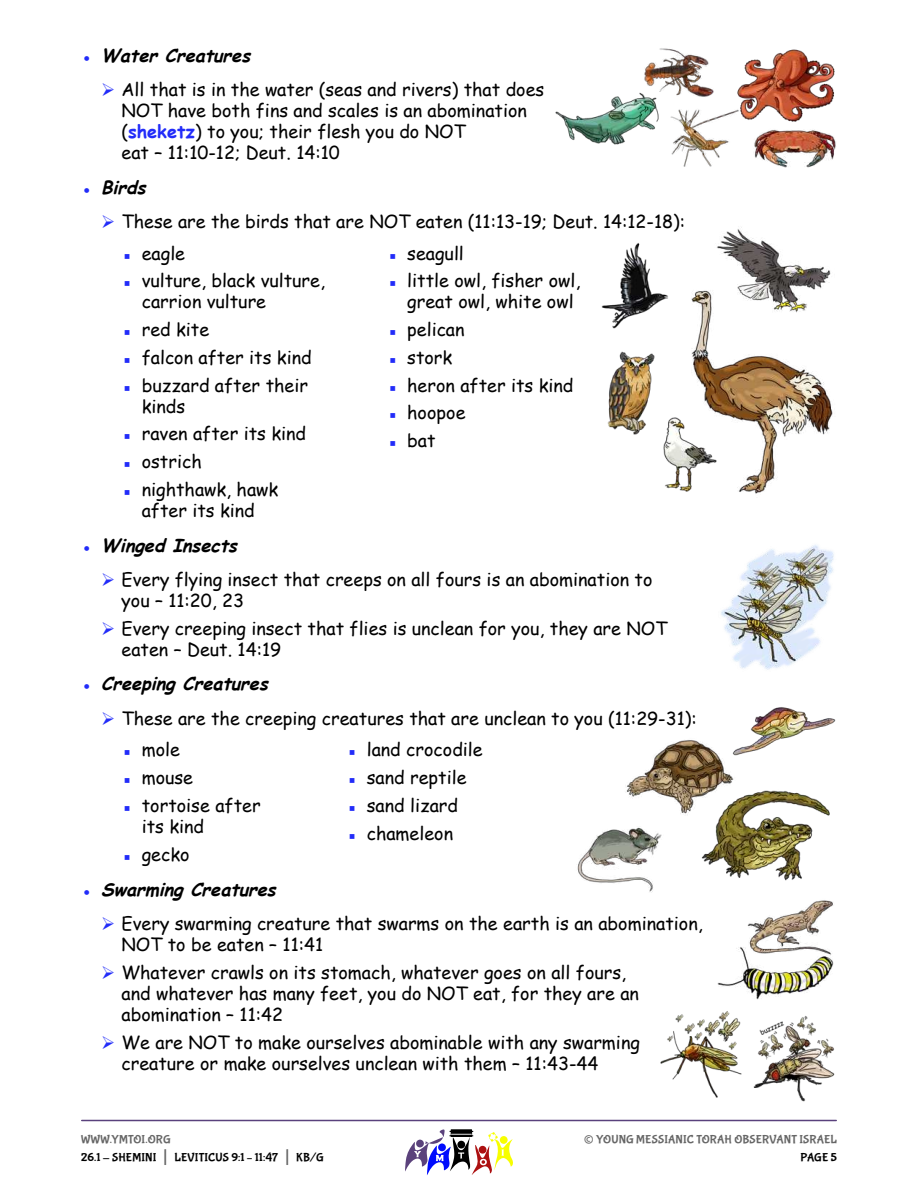
<style>
.page{position:relative;width:918px;height:1188px;background:#fff}
.page>*{position:absolute;margin:0;border:0;box-sizing:border-box;transform-origin:0 0}
.t1{font:27px "Bubblegum Sans";color:#666}
.t2{font:18px/21px "Comic Sans MS";color:#000}
.t3{font:12px/18px "Bubblegum Sans";letter-spacing:.01em;color:#000}
.t4{font:12px "Bubblegum Sans";letter-spacing:.01em;color:#666}
.s1{color:#222cf9}
.s2{font-weight:700;font-style:italic}
.s3{font-weight:700;color:#222cf9}
.s4{color:#666}
.s5{font-size:21px;color:#666}
</style>
<div class="page">
<hr style="left:82px;top:1120px;width:754px;height:1px;background:#59417c">
<svg style="left:405px;top:1129px;width:108px;height:46px"></svg>
<img style="left:555px;top:92px;width:92px;height:53px">
<img style="left:644px;top:48px;width:31px;height:39px">
<img style="left:670px;top:109px;width:28px;height:58px">
<img style="left:735px;top:49px;width:57px;height:73px">
<img style="left:754px;top:129px;width:82px;height:39px">
<img style="left:717px;top:227px;width:114px;height:86px">
<img style="left:601px;top:243px;width:67px;height:86px">
<img style="left:607px;top:351px;width:48px;height:84px">
<img style="left:691px;top:286px;width:95px;height:208px">
<img style="left:663px;top:414px;width:56px;height:80px">
<img style="left:721px;top:545px;width:94px;height:125px">
<img style="left:626px;top:740px;width:71px;height:75px">
<img style="left:732px;top:707px;width:104px;height:49px">
<img style="left:698px;top:787px;width:132px;height:94px">
<img style="left:747px;top:900px;width:86px;height:43px">
<img style="left:577px;top:827px;width:85px;height:66px">
<img style="left:717px;top:943px;width:117px;height:57px">
<img style="left:660px;top:1012px;width:66px;height:70px">
<img style="left:753px;top:1017px;width:50px;height:73px">
<p class="t2" style="left:122px;top:40px;width:424px;line-height:34.5px;text-indent:-40px"><span class="s1">●</span> <span class="s2">Water Creatures<br></span>All that is in the water (seas and rivers) that does</p>
<p class="t2" style="left:122px;top:102px;width:407px">NOT have both fins and scales is an abomination (<span class="s3">sheketz</span>) to you; their flesh you do NOT<br>eat – 11:10-12; Deut. 14:10</p>
<p class="t2" style="left:122px;top:172px;width:565px;line-height:34.5px;text-indent:-40px"><span class="s1">●</span> <span class="s2">Birds<br></span>These are the birds that are NOT eaten (11:13-19; Deut. 14:12-18):</p>
<p class="t2" style="left:122px;top:244px;width:65px"><span class="s1">▪</span> eagle</p>
<p class="t2" style="left:142px;top:272px;width:185px;text-indent:-20px"><span class="s1">▪</span> vulture, black vulture, carrion vulture</p>
<p class="t2" style="left:122px;top:321px;width:89px"><span class="s1">▪</span> red kite</p>
<p class="t2" style="left:122px;top:349px;width:192px"><span class="s1">▪</span> falcon after its kind</p>
<p class="t2" style="left:142px;top:376px;width:168px;text-indent:-20px"><span class="s1">▪</span> buzzard after their kinds</p>
<p class="t2" style="left:122px;top:425px;width:186px"><span class="s1">▪</span> raven after its kind</p>
<p class="t2" style="left:122px;top:453px;width:82px"><span class="s1">▪</span> ostrich</p>
<p class="t2" style="left:122px;top:481px;width:158px;text-align:center"><span class="s1">▪</span> nighthawk, hawk after its kind</p>
<p class="t2" style="left:387px;top:244px;width:78px"><span class="s1">▪</span> seagull</p>
<p class="t2" style="left:407px;top:272px;width:175px;text-indent:-20px"><span class="s1">▪</span> little owl, fisher owl, great owl, white owl</p>
<p class="t2" style="left:387px;top:321px;width:79px"><span class="s1">▪</span> pelican</p>
<p class="t2" style="left:387px;top:349px;width:67px"><span class="s1">▪</span> stork</p>
<p class="t2" style="left:387px;top:376px;width:188px"><span class="s1">▪</span> heron after its kind</p>
<p class="t2" style="left:387px;top:404px;width:80px"><span class="s1">▪</span> hoopoe</p>
<p class="t2" style="left:387px;top:432px;width:50px"><span class="s1">▪</span> bat</p>
<p class="t2" style="left:122px;top:530px;width:533px;line-height:34.5px;text-indent:-40px"><span class="s1">●</span> <span class="s2">Winged Insects<br></span>Every flying insect that creeps on all fours is an abomination to</p>
<p class="t2" style="left:122px;top:589px;width:547px;line-height:27.8px">you – 11:20, 23<br>Every creeping insect that flies is unclean for you, they are NOT</p>
<p class="t2" style="left:122px;top:641px;width:161px">eaten – Deut. 14:19</p>
<p class="t2" style="left:122px;top:668px;width:577px;line-height:34.5px;text-indent:-40px"><span class="s1">●</span> <span class="s2">Creeping Creatures<br></span>These are the creeping creatures that are unclean to you (11:29-31):</p>
<p class="t2" style="left:122px;top:741px;width:60px"><span class="s1">▪</span> mole</p>
<p class="t2" style="left:122px;top:769px;width:73px"><span class="s1">▪</span> mouse</p>
<p class="t2" style="left:142px;top:797px;width:120px;text-indent:-20px"><span class="s1">▪</span> tortoise after its kind</p>
<p class="t2" style="left:122px;top:845px;width:70px"><span class="s1">▪</span> gecko</p>
<p class="t2" style="left:346px;top:741px;width:138px"><span class="s1">▪</span> land crocodile</p>
<p class="t2" style="left:346px;top:769px;width:122px"><span class="s1">▪</span> sand reptile</p>
<p class="t2" style="left:346px;top:797px;width:113px"><span class="s1">▪</span> sand lizard</p>
<p class="t2" style="left:346px;top:824px;width:108px"><span class="s1">▪</span> chameleon</p>
<p class="t2" style="left:122px;top:874px;width:583px;line-height:34.5px;text-indent:-40px"><span class="s1">●</span> <span class="s2">Swarming Creatures<br></span>Every swarming creature that swarms on the earth is an abomination,</p>
<p class="t2" style="left:122px;top:933px;width:506px;line-height:27.8px">NOT to be eaten – 11:41<br>Whatever crawls on its stomach, whatever goes on all fours,</p>
<p class="t2" style="left:122px;top:985px;width:519px">and whatever has many feet, you do NOT eat, for they are an abomination – 11:42</p>
<p class="t2" style="left:122px;top:1034px;width:520px">We are NOT to make ourselves abominable with any swarming creature or make ourselves unclean with them – 11:43-44</p>
<p class="t3" style="left:81px;top:1132px;width:244px"><span class="s4">WWW.YMTOI.ORG<br></span>26.1 - SHEMINI <span class="s5">|</span> LEVITICUS 9:1 – 11:47 <span class="s5">|</span> KB/G</p>
<h1 class="t1" style="left:584px;top:1128px;width:12px">©</h1>
<p class="t4" style="left:596px;top:1134px;width:242px">YOUNG MESSIANIC TORAH OBSERVANT ISRAEL</p>
<p class="t3" style="left:800px;top:1150px;width:38px">PAGE 5</p>
</div>
